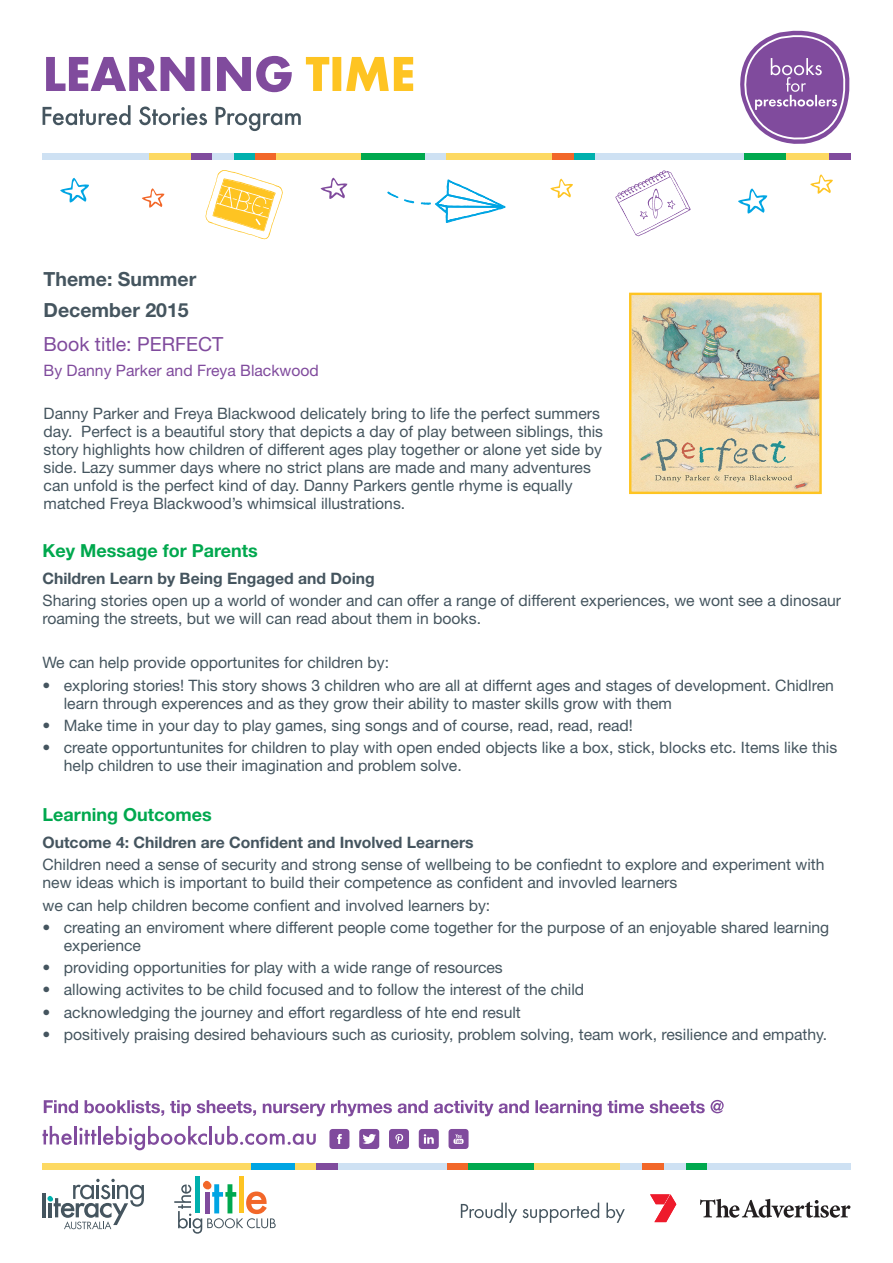
<style>
.page{position:relative;width:893px;height:1263px;background:#fff}
.page>*{position:absolute;margin:0;border:0;box-sizing:border-box;transform-origin:0 0}
.Theme{font:700 19.5px "Helvetica Neue LT Std";color:#45555f}
.t1{font:19.5px "Helvetica Neue LT Std";color:#804b9d}
.Act_Green_sub{font:700 18px "Helvetica Neue LT Std";color:#00a84e}
.Act_body{font:15.75px/18px "Helvetica Neue LT Std";color:#45555f}
.Act_Body_bullets{font:15.75px/18px "Helvetica Neue LT Std";color:#45555f}
.Sub_heading_bold{font:700 15.75px "Helvetica Neue LT Std";color:#45555f}
.Author{font:15.75px "Helvetica Neue LT Std";color:#804b9d}
</style>
<div class="page">
<svg style="left:740px;top:30px;width:110px;height:114px"></svg>
<div style="left:43px;top:153px;width:106px;height:7px;background:#cee1f3"></div>
<div style="left:149px;top:153px;width:42px;height:7px;background:#fdd962"></div>
<div style="left:191px;top:153px;width:22px;height:7px;background:#804b9d"></div>
<div style="left:213px;top:153px;width:21px;height:7px;background:#cee1f3"></div>
<div style="left:234px;top:153px;width:21px;height:7px;background:#00b0ad"></div>
<div style="left:255px;top:153px;width:21px;height:7px;background:#f26729"></div>
<div style="left:276px;top:153px;width:85px;height:7px;background:#fdd962"></div>
<div style="left:361px;top:153px;width:64px;height:7px;background:#00a84e"></div>
<div style="left:425px;top:153px;width:21px;height:7px;background:#cee1f3"></div>
<div style="left:446px;top:153px;width:107px;height:7px;background:#fdd962"></div>
<div style="left:553px;top:153px;width:21px;height:7px;background:#f26729"></div>
<div style="left:574px;top:153px;width:21px;height:7px;background:#00b0ad"></div>
<div style="left:595px;top:153px;width:149px;height:7px;background:#cee1f3"></div>
<div style="left:744px;top:153px;width:43px;height:7px;background:#00a84e"></div>
<div style="left:787px;top:153px;width:42px;height:7px;background:#fdd962"></div>
<div style="left:829px;top:153px;width:21px;height:7px;background:#804b9d"></div>
<svg style="left:461px;top:1202px;width:164px;height:21px"></svg>
<div style="left:707px;top:1163px;width:143px;height:6px;background:#cee1f3"></div>
<div style="left:685px;top:1163px;width:22px;height:6px;background:#00a84e"></div>
<div style="left:664px;top:1163px;width:21px;height:6px;background:#cee1f3"></div>
<div style="left:642px;top:1163px;width:22px;height:6px;background:#f26729"></div>
<div style="left:620px;top:1163px;width:22px;height:6px;background:#cee1f3"></div>
<div style="left:533px;top:1163px;width:87px;height:6px;background:#fdd962"></div>
<div style="left:468px;top:1163px;width:65px;height:6px;background:#00a84e"></div>
<div style="left:446px;top:1163px;width:22px;height:6px;background:#f26729"></div>
<div style="left:338px;top:1163px;width:108px;height:6px;background:#cee1f3"></div>
<div style="left:316px;top:1163px;width:22px;height:6px;background:#804b9d"></div>
<div style="left:294px;top:1163px;width:22px;height:6px;background:#fdd962"></div>
<div style="left:251px;top:1163px;width:43px;height:6px;background:#00a5e3"></div>
<div style="left:43px;top:1163px;width:208px;height:6px;background:#fdd962"></div>
<svg style="left:700px;top:1199px;width:150px;height:19px"></svg>
<svg style="left:650px;top:1194px;width:26px;height:28px"></svg>
<svg style="left:329px;top:1129px;width:20px;height:20px"></svg>
<svg style="left:419px;top:1129px;width:20px;height:20px"></svg>
<svg style="left:389px;top:1129px;width:20px;height:20px"></svg>
<svg style="left:449px;top:1129px;width:20px;height:20px"></svg>
<svg style="left:359px;top:1129px;width:20px;height:20px"></svg>
<svg style="left:43px;top:1126px;width:29px;height:19px"></svg>
<hr style="left:74px;top:1126px;width:3px;height:18px;background:#804b9d">
<svg style="left:79px;top:1128px;width:17px;height:16px"></svg>
<hr style="left:98px;top:1126px;width:3px;height:18px;background:#804b9d">
<svg style="left:103px;top:1126px;width:213px;height:24px"></svg>
<div style="left:195px;top:1176px;width:5px;height:37px;background:#00b0ad"></div>
<div style="left:239px;top:1176px;width:5px;height:37px;background:#fec422"></div>
<svg style="left:174px;top:1180px;width:102px;height:54px"></svg>
<svg style="left:44px;top:1100px;width:680px;height:16px"></svg>
<svg style="left:306px;top:57px;width:107px;height:34px"></svg>
<svg style="left:46px;top:56px;width:246px;height:36px"></svg>
<svg style="left:43px;top:105px;width:258px;height:26px"></svg>
<img style="left:632px;top:296px;width:187px;height:195px">
<div style="left:629px;top:293px;width:193px;height:201px;border:2px solid #fec422"></div>
<hr style="left:43px;top:1193px;width:3px;height:24px;background:#45555f">
<svg style="left:47px;top:1179px;width:97px;height:50px"></svg>
<svg style="left:550px;top:179px;width:23px;height:19px"></svg>
<svg style="left:738px;top:188px;width:29px;height:25px"></svg>
<svg style="left:321px;top:178px;width:26px;height:21px"></svg>
<svg style="left:206px;top:170px;width:77px;height:69px"></svg>
<svg style="left:615px;top:170px;width:76px;height:66px"></svg>
<svg style="left:421px;top:179px;width:84px;height:44px"></svg>
<svg style="left:404px;top:199px;width:10px;height:4px"></svg>
<svg style="left:387px;top:192px;width:11px;height:6px"></svg>
<svg style="left:60px;top:178px;width:29px;height:24px"></svg>
<svg style="left:142px;top:188px;width:22px;height:20px"></svg>
<svg style="left:810px;top:174px;width:23px;height:20px"></svg>
<p class="Theme" style="left:44px;top:267px;width:154px">Theme: Summer</p>
<p class="Theme" style="left:44px;top:298px;width:147px">December 2015</p>
<p class="t1" style="left:44px;top:332px;width:181px">Book title: PERFECT</p>
<p class="Author" style="left:44px;top:361px;width:277px">By Danny Parker and Freya Blackwood</p>
<p class="Act_body" style="left:44px;top:404px;width:561px">Danny Parker and Freya Blackwood delicately bring to life the perfect summers day. Perfect is a beautiful story that depicts a day of play between siblings, this story highlights how children of different ages play together or alone yet side by side. Lazy summer days where no strict plans are made and many adventures can unfold is the perfect kind of day. Danny Parkers gentle rhyme is equally matched Freya Blackwood’s whimsical illustrations.</p>
<p class="Act_Green_sub" style="left:43px;top:540px;width:217px">Key Message for Parents</p>
<p class="Sub_heading_bold" style="left:43px;top:568px;width:334px">Children Learn by Being Engaged and Doing</p>
<p class="Act_body" style="left:43px;top:591px;width:800px">Sharing stories open up a world of wonder and can offer a range of different experiences, we wont see a dinosaur roaming the streets, but we will can read about them in books.</p>
<p class="Act_body" style="left:43px;top:654px;width:348px">We can help provide opportunites for children by:</p>
<p class="Act_Body_bullets" style="left:64px;top:676px;width:772px;text-indent:-21px">• exploring stories! This story shows 3 children who are all at differnt ages and stages of development. Chidlren learn through experences and as they grow their ability to master skills grow with them</p>
<p class="Act_Body_bullets" style="left:43px;top:716px;width:592px">• Make time in your day to play games, sing songs and of course, read, read, read!</p>
<p class="Act_Body_bullets" style="left:64px;top:738px;width:775px;text-indent:-21px">• create opportuntunites for children to play with open ended objects like a box, stick, blocks etc. Items like this help children to use their imagination and problem solve.</p>
<p class="Act_Green_sub" style="left:43px;top:804px;width:171px">Learning Outcomes</p>
<p class="Sub_heading_bold" style="left:43px;top:833px;width:433px">Outcome 4: Children are Confident and Involved Learners</p>
<p class="Act_body" style="left:43px;top:855px;width:784px">Children need a sense of security and strong sense of wellbeing to be confiednt to explore and experiment with new ideas which is important to build their competence as confident and invovled learners</p>
<p class="Act_body" style="left:43px;top:896px;width:449px">we can help children become confient and involved learners by:</p>
<p class="Act_Body_bullets" style="left:64px;top:918px;width:767px;text-indent:-21px">• creating an enviroment where different people come together for the purpose of an enjoyable shared learning experience</p>
<p class="Act_Body_bullets" style="left:43px;top:958px;width:462px">• providing opportunities for play with a wide range of resources</p>
<p class="Act_Body_bullets" style="left:43px;top:980px;width:543px">• allowing activites to be child focused and to follow the interest of the child</p>
<p class="Act_Body_bullets" style="left:43px;top:1003px;width:480px">• acknowledging the journey and effort regardless of hte end result</p>
<p class="Act_Body_bullets" style="left:43px;top:1025px;width:786px">• positively praising desired behaviours such as curiosity, problem solving, team work, resilience and empathy.</p>
</div>
